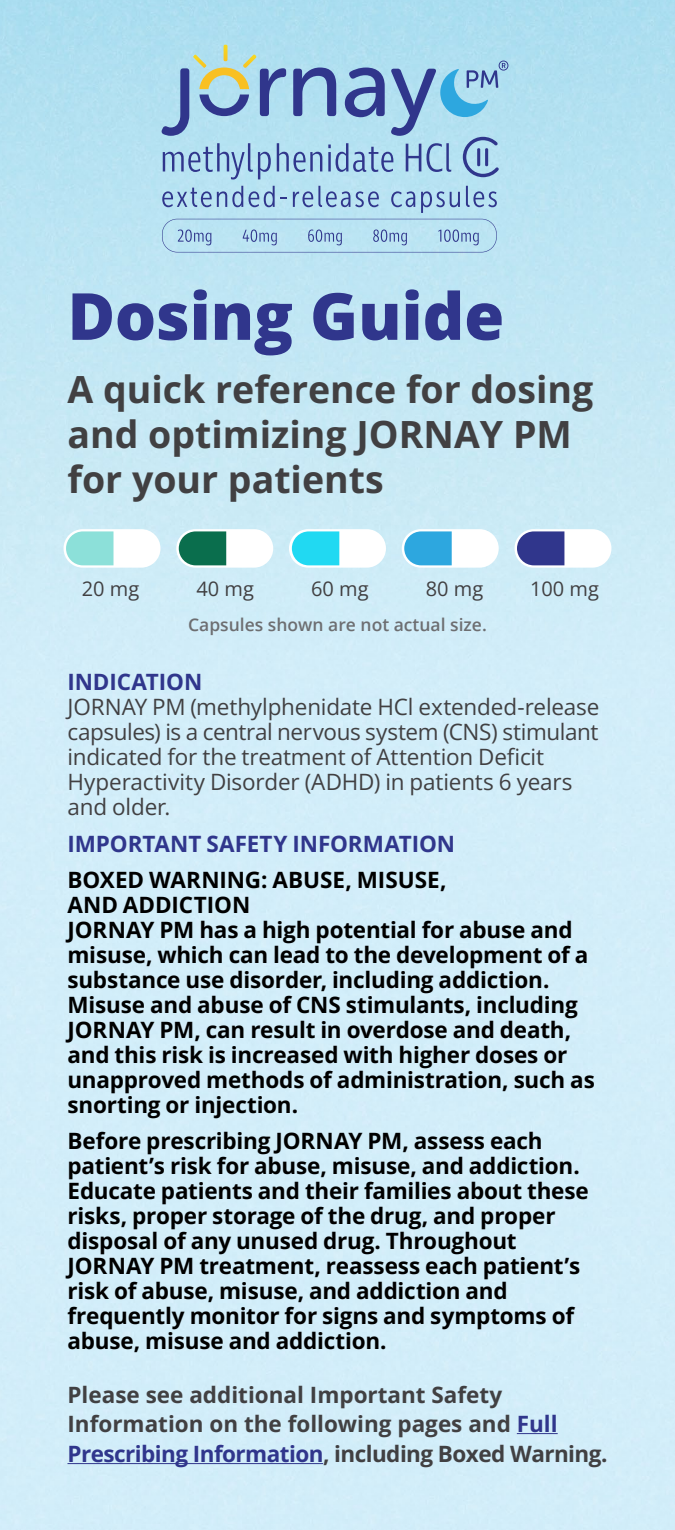
<style>
.page{position:relative;width:675px;height:1530px;background:#fff}
.page>*{position:absolute;margin:0;border:0;box-sizing:border-box;transform-origin:0 0}
.t1{font:800 65px "Open Sans";color:#30368c}
.t2{font:700 37.5px/45px "Open Sans";color:#414042}
.t3{font:700 22.5px/25px "Open Sans";letter-spacing:-.01em;color:#000}
.t4{font:22.5px/25px "Open Sans";letter-spacing:-.01em;color:#414042}
.t5{font:700 22.5px/30px "Open Sans";color:#414042}
.t6{font:700 22.5px "Open Sans";letter-spacing:-.005em;color:#30368c}
.t7{font:20px "Open Sans";color:#414042}
.t8{font:600 17.5px "Open Sans";color:#6d6e71}
.s1{color:#30368c}
</style>
<div class="page">
<hr style="left:224px;top:45px;width:3px;height:16px;background:#f7d122">
<svg style="left:162px;top:219px;width:335px;height:33px;background:#b0d7eb"></svg>
<svg style="left:161px;top:55px;width:347px;height:125px;background:#9ac1db"></svg>
<svg style="left:162px;top:186px;width:81px;height:21px;background:#97b9d9"></svg>
<svg style="left:249px;top:186px;width:38px;height:21px"></svg>
<svg style="left:293px;top:186px;width:86px;height:21px;background:#98bada"></svg>
<svg style="left:391px;top:191px;width:24px;height:16px"></svg>
<svg style="left:421px;top:191px;width:39px;height:22px"></svg>
<svg style="left:466px;top:186px;width:31px;height:21px"></svg>
<svg style="left:66px;top:531px;width:48px;height:34px;background:#95e2dc"></svg>
<svg style="left:179px;top:531px;width:47px;height:34px;background:#1c795b"></svg>
<svg style="left:292px;top:531px;width:47px;height:34px;background:#32dbf2"></svg>
<svg style="left:404px;top:531px;width:48px;height:34px;background:#3faee1"></svg>
<svg style="left:517px;top:531px;width:47px;height:34px;background:#404695"></svg>
<hr style="left:517px;top:1433px;width:41px;height:1px;background:#30368c">
<hr style="left:68px;top:1463px;width:255px;height:1px;background:#30368c">
<h1 class="t1" style="left:68px;top:272px;width:438px">Dosing Guide</h1>
<h2 class="t2" style="left:68px;top:366px;width:527px">A quick reference for dosing and optimizing JORNAY PM for your patients</h2>
<p class="t7" style="left:82px;top:575px;width:59px">20 mg</p>
<p class="t7" style="left:196px;top:575px;width:59px">40 mg</p>
<p class="t7" style="left:311px;top:575px;width:59px">60 mg</p>
<p class="t7" style="left:426px;top:575px;width:59px">80 mg</p>
<p class="t7" style="left:530px;top:575px;width:70px">100 mg</p>
<p class="t8" style="left:188px;top:613px;width:300px">Capsules shown are not actual size.</p>
<p class="t6" style="left:68px;top:667px;width:136px">INDICATION</p>
<p class="t4" style="left:68px;top:694px;width:534px">JORNAY PM (methylphenidate HCl extended-release capsules) is a central nervous system (CNS) stimulant indicated for the treatment of Attention Deficit Hyperactivity Disorder (ADHD) in patients 6 years and older.</p>
<p class="t6" style="left:68px;top:828px;width:389px">IMPORTANT SAFETY INFORMATION</p>
<p class="t3" style="left:68px;top:867px;width:529px">BOXED WARNING: ABUSE, MISUSE,<br>AND ADDICTION<br>JORNAY PM has a high potential for abuse and misuse, which can lead to the development of a substance use disorder, including addiction.<br>Misuse and abuse of CNS stimulants, including JORNAY PM, can result in overdose and death, and this risk is increased with higher doses or unapproved methods of administration, such as snorting or injection.</p>
<p class="t3" style="left:68px;top:1128px;width:523px">Before prescribing JORNAY PM, assess each patient’s risk for abuse, misuse, and addiction.<br>Educate patients and their families about these risks, proper storage of the drug, and proper disposal of any unused drug. Throughout JORNAY PM treatment, reassess each patient’s risk of abuse, misuse, and addiction and frequently monitor for signs and symptoms of abuse, misuse and addiction.</p>
<p class="t5" style="left:68px;top:1379px;width:541px">Please see additional Important Safety<br>Information on the following pages and <span class="s1">Full<br>Prescribing Information</span>, including Boxed Warning.</p>
</div>
